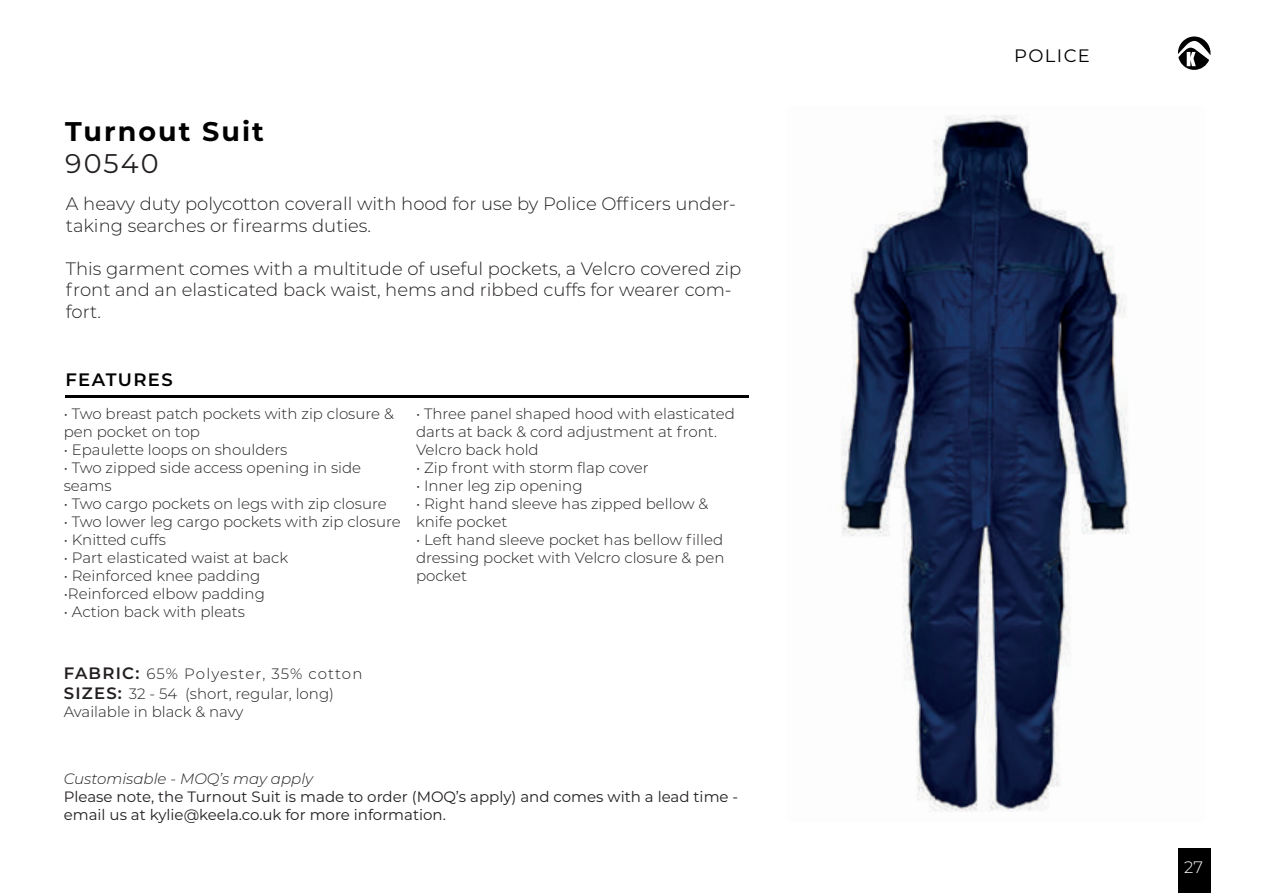
<style>
.page{position:relative;width:1263px;height:893px;background:#fff}
.page>*{position:absolute;margin:0;border:0;box-sizing:border-box;transform-origin:0 0}
.t1{font:700 27px "Montserrat";letter-spacing:.075em;color:#000001}
.t2{font:27px "Montserrat";letter-spacing:.075em;color:#231f20}
.t3{font:300 18px/21.6px "Montserrat";color:#231f20}
.t4{font:600 18px "Montserrat";letter-spacing:.075em;color:#000001}
.t5{font:18px "Montserrat";letter-spacing:.075em;color:#000001}
.t6{font:300 16.5px "Montserrat";color:#fff}
.t7{font:300 15px/18px "Montserrat";color:#231f20}
.t8{font:15px/18px "Montserrat";color:#231f20}
.t9{font:300 15px/19.8px "Montserrat";letter-spacing:.035em;color:#231f20}
.t10{font:italic 300 15px "Montserrat";color:#231f20}
.s1{font-weight:600;font-size:16.5px}
</style>
<div class="page">
<div style="left:1178px;top:849px;width:32px;height:44px;background:#000001"></div>
<svg style="left:1178px;top:36px;width:32px;height:34px"></svg>
<hr style="left:65px;top:396px;width:683px;height:2px;background:#000001">
<img style="left:841px;top:115px;width:289px;height:697px">
<h1 class="t1" style="left:65px;top:112px;width:200px">Turnout Suit</h1>
<h1 class="t2" style="left:65px;top:145px;width:95px">90540</h1>
<p class="t3" style="left:66px;top:192px;width:672px">A heavy duty polycotton coverall with hood for use by Police Officers under&shy;taking searches or firearms duties.</p>
<p class="t3" style="left:66px;top:257px;width:677px">This garment comes with a multitude of useful pockets, a Velcro covered zip front and an elasticated back waist, hems and ribbed cuffs for wearer com&shy;fort.</p>
<p class="t4" style="left:65px;top:367px;width:109px">FEATURES</p>
<p class="t7" style="left:64px;top:404px;width:332px">• Two breast patch pockets with zip closure &amp; pen pocket on top</p>
<p class="t7" style="left:64px;top:440px;width:225px">• Epaulette loops on shoulders</p>
<p class="t7" style="left:64px;top:458px;width:299px">• Two zipped side access opening in side seams</p>
<p class="t7" style="left:64px;top:494px;width:324px">• Two cargo pockets on legs with zip closure</p>
<p class="t7" style="left:64px;top:512px;width:338px">• Two lower leg cargo pockets with zip closure</p>
<p class="t7" style="left:64px;top:530px;width:104px">• Knitted cuffs</p>
<p class="t7" style="left:64px;top:548px;width:226px">• Part elasticated waist at back</p>
<p class="t7" style="left:64px;top:566px;width:198px">• Reinforced knee padding</p>
<p class="t7" style="left:64px;top:584px;width:203px">•Reinforced elbow padding</p>
<p class="t7" style="left:64px;top:602px;width:183px">• Action back with pleats</p>
<p class="t7" style="left:416px;top:404px;width:320px">• Three panel shaped hood with elasticated darts at back &amp; cord adjustment at front.<br>Velcro back hold</p>
<p class="t7" style="left:416px;top:458px;width:234px">• Zip front with storm flap cover</p>
<p class="t7" style="left:416px;top:476px;width:168px">• Inner leg zip opening</p>
<p class="t7" style="left:416px;top:494px;width:294px">• Right hand sleeve has zipped bellow &amp; knife pocket</p>
<p class="t7" style="left:416px;top:530px;width:310px;text-align:justify">• Left hand sleeve pocket has bellow filled dressing pocket with Velcro closure &amp; pen pocket</p>
<p class="t9" style="left:64px;top:664px;width:300px"><span class="s1">FABRIC:</span> 65% Polyester, 35% cotton<br><span class="s1">SIZES:</span> 32 - 54 (short, regular, long)</p>
<p class="t7" style="left:64px;top:702px;width:181px">Available in black &amp; navy</p>
<p class="t10" style="left:64px;top:769px;width:251px">Customisable - MOQ’s may apply</p>
<p class="t8" style="left:64px;top:787px;width:676px">Please note, the Turnout Suit is made to order (MOQ’s apply) and comes with a lead time - email us at kylie@keela.co.uk for more information.</p>
<p class="t5" style="left:1014px;top:44px;width:77px">POLICE</p>
<p class="t6" style="left:1184px;top:856px;width:20px">27</p>
</div>
